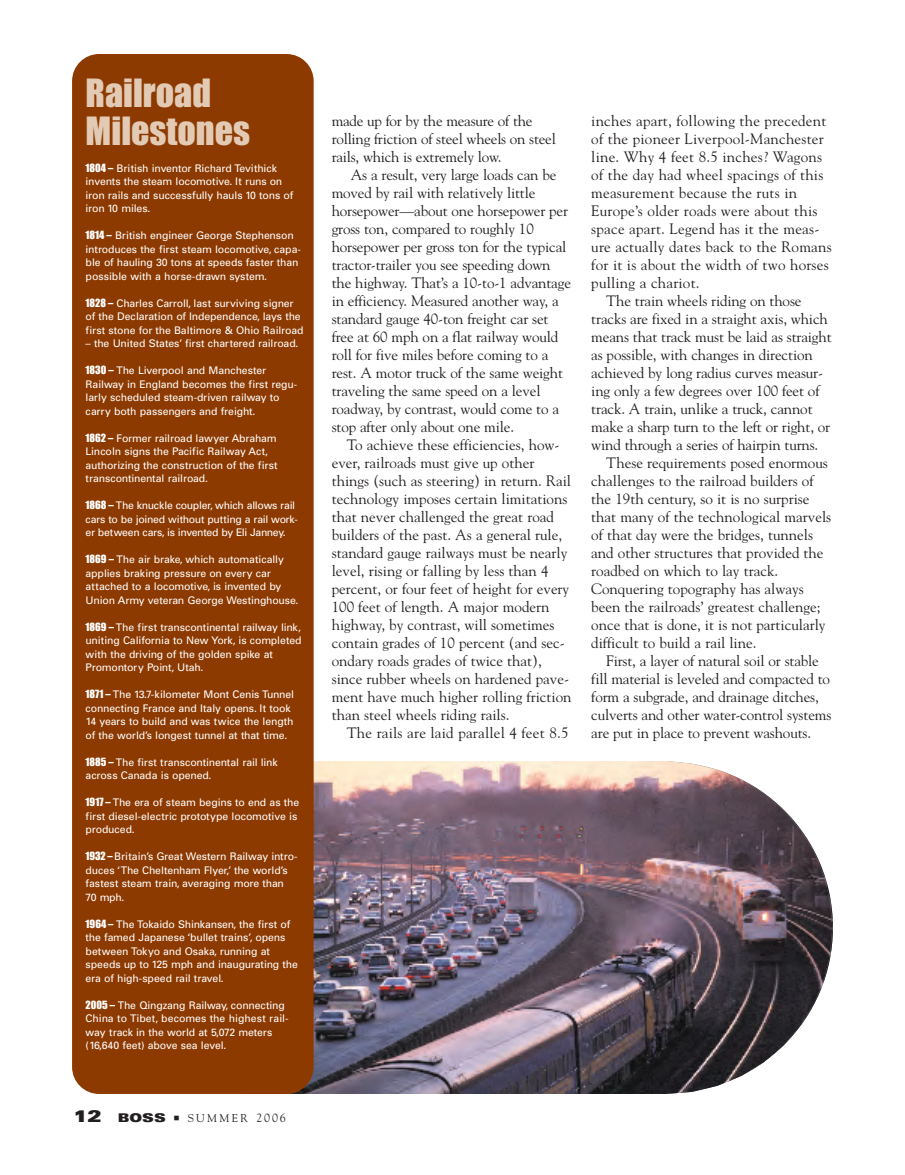
<style>
.page{position:relative;width:905px;height:1175px;background:#fff}
.page>*{position:absolute;margin:0;border:0;box-sizing:border-box;transform-origin:0 0}
.t1{font:36px/37.5px "Impact";color:#e3cab5}
.t2{font:15px/18px "Goudy";color:#231f20}
.t3{font:900 expanded 12px "Univers";color:#231f20}
.t4{font:11.25px "Goudy";letter-spacing:.2em;color:#231f20}
.t5{font:10.5px/13.5px "Univers";letter-spacing:-.015em;color:#fff}
.s1{font-family:"Impact"}
.s2{font-size:16.5px}
.s3{font-size:12px}
</style>
<div class="page">
<img style="left:291px;top:761px;width:541px;height:333px">
<div style="left:72px;top:54px;width:241px;height:1040px;background:#8d3a00;border-radius:27px"></div>
<h1 class="t1" style="left:86px;top:76px;width:166px">Railroad<br>Milestones</h1>
<p class="t5" style="left:86px;top:162px;width:209px"><span class="s1">1804 –</span> British inventor Richard Tevithick invents the steam locomotive. It runs on iron rails and successfully hauls 10 tons of iron 10 miles.</p>
<p class="t5" style="left:86px;top:229px;width:217px"><span class="s1">1814 –</span> British engineer George Stephenson introduces the first steam locomotive, capa&shy;ble of hauling 30 tons at speeds faster than possible with a horse-drawn system.</p>
<p class="t5" style="left:86px;top:297px;width:219px"><span class="s1">1828 –</span> Charles Carroll, last surviving signer of the Declaration of Independence, lays the first stone for the Baltimore &amp; Ohio Railroad</p>
<p class="t5" style="left:86px;top:337px;width:214px">– the United States’ first chartered railroad.</p>
<p class="t5" style="left:86px;top:364px;width:213px"><span class="s1">1830 –</span> The Liverpool and Manchester Railway in England becomes the first regu&shy;larly scheduled steam-driven railway to carry both passengers and freight.</p>
<p class="t5" style="left:86px;top:432px;width:193px"><span class="s1">1862 –</span> Former railroad lawyer Abraham Lincoln signs the Pacific Railway Act, authorizing the construction of the first transcontinental railroad.</p>
<p class="t5" style="left:86px;top:499px;width:214px"><span class="s1">1868 –</span> The knuckle coupler, which allows rail cars to be joined without putting a rail work&shy;er between cars, is invented by Eli Janney.</p>
<p class="t5" style="left:86px;top:553px;width:214px"><span class="s1">1869 –</span> The air brake, which automatically applies braking pressure on every car attached to a locomotive, is invented by Union Army veteran George Westinghouse.</p>
<p class="t5" style="left:86px;top:621px;width:217px"><span class="s1">1869 –</span> The first transcontinental railway link, uniting California to New York, is completed with the driving of the golden spike at Promontory Point, Utah.</p>
<p class="t5" style="left:86px;top:688px;width:210px"><span class="s1">1871 –</span> The 13.7-kilometer Mont Cenis Tunnel connecting France and Italy opens. It took 14 years to build and was twice the length of the world’s longest tunnel at that time.</p>
<p class="t5" style="left:86px;top:756px;width:193px"><span class="s1">1885 –</span> The first transcontinental rail link across Canada is opened.</p>
<p class="t5" style="left:86px;top:796px;width:215px"><span class="s1">1917 –</span> The era of steam begins to end as the first diesel-electric prototype locomotive is produced.</p>
<p class="t5" style="left:86px;top:850px;width:213px"><span class="s1">1932 –</span> Britain’s Great Western Railway intro&shy;duces ‘The Cheltenham Flyer,’ the world’s fastest steam train, averaging more than<br>70 mph.</p>
<p class="t5" style="left:86px;top:918px;width:214px"><span class="s1">1964 –</span> The Tokaido Shinkansen, the first of the famed Japanese ‘bullet trains’, opens between Tokyo and Osaka, running at speeds up to 125 mph and inaugurating the era of high-speed rail travel.</p>
<p class="t5" style="left:86px;top:999px;width:204px"><span class="s1">2005 –</span> The Qingzang Railway, connecting China to Tibet, becomes the highest rail&shy;way track in the world at 5,072 meters (16,640 feet) above sea level.</p>
<p class="t3" style="left:74px;top:1113px;width:94px"><span class="s2">12</span> BOSS</p>
<p class="t4" style="left:188px;top:1111px;width:100px">SUMMER <span class="s3">2006</span></p>
<p class="t2" style="left:332px;top:112px;width:226px">made up for by the measure of the rolling friction of steel wheels on steel rails, which is extremely low.</p>
<p class="t2" style="left:332px;top:166px;width:241px;text-indent:19px">As a result, very large loads can be moved by rail with relatively little horsepower—about one horsepower per gross ton, compared to roughly 10 horsepower per gross ton for the typical tractor-trailer you see speeding down the highway. That’s a 10-to-1 advantage in efficiency. Measured another way, a standard gauge 40-ton freight car set free at 60 mph on a flat railway would roll for five miles before coming to a rest. A motor truck of the same weight traveling the same speed on a level roadway, by contrast, would come to a stop after only about one mile.</p>
<p class="t2" style="left:332px;top:436px;width:241px;text-indent:15px">To achieve these efficiencies, how&shy;ever, railroads must give up other things (such as steering) in return. Rail technology imposes certain limitations that never challenged the great road builders of the past. As a general rule, standard gauge railways must be nearly level, rising or falling by less than 4 percent, or four feet of height for every 100 feet of length. A major modern highway, by contrast, will sometimes contain grades of 10 percent (and sec&shy;ondary roads grades of twice that), since rubber wheels on hardened pave&shy;ment have much higher rolling friction than steel wheels riding rails.</p>
<p class="t2" style="left:347px;top:724px;width:223px">The rails are laid parallel 4 feet 8.5</p>
<p class="t2" style="left:591px;top:112px;width:236px">inches apart, following the precedent</p>
<p class="t2" style="left:591px;top:130px;width:234px">of the pioneer Liverpool-Manchester</p>
<p class="t2" style="left:591px;top:148px;width:232px">line. Why 4 feet 8.5 inches? Wagons</p>
<p class="t2" style="left:591px;top:166px;width:233px">of the day had wheel spacings of this</p>
<p class="t2" style="left:591px;top:184px;width:207px">measurement because the ruts in</p>
<p class="t2" style="left:591px;top:202px;width:227px">Europe’s older roads were about this</p>
<p class="t2" style="left:591px;top:220px;width:229px">space apart. Legend has it the meas-</p>
<p class="t2" style="left:591px;top:238px;width:242px">ure actually dates back to the Romans</p>
<p class="t2" style="left:591px;top:256px;width:239px">for it is about the width of two horses</p>
<p class="t2" style="left:591px;top:274px;width:110px">pulling a chariot.</p>
<p class="t2" style="left:606px;top:292px;width:197px">The train wheels riding on those</p>
<p class="t2" style="left:591px;top:310px;width:238px">tracks are fixed in a straight axis, which</p>
<p class="t2" style="left:591px;top:328px;width:242px">means that track must be laid as straight</p>
<p class="t2" style="left:591px;top:346px;width:223px">as possible, with changes in direction</p>
<p class="t2" style="left:591px;top:364px;width:233px">achieved by long radius curves measur-</p>
<p class="t2" style="left:591px;top:382px;width:230px">ing only a few degrees over 100 feet of</p>
<p class="t2" style="left:591px;top:400px;width:223px">track. A train, unlike a truck, cannot</p>
<p class="t2" style="left:591px;top:418px;width:240px">make a sharp turn to the left or right, or</p>
<p class="t2" style="left:591px;top:436px;width:228px">wind through a series of hairpin turns.</p>
<p class="t2" style="left:606px;top:454px;width:223px">These requirements posed enormous</p>
<p class="t2" style="left:591px;top:472px;width:224px">challenges to the railroad builders of</p>
<p class="t2" style="left:591px;top:490px;width:220px">the 19th century, so it is no surprise</p>
<p class="t2" style="left:591px;top:508px;width:241px">that many of the technological marvels</p>
<p class="t2" style="left:591px;top:526px;width:223px">of that day were the bridges, tunnels</p>
<p class="t2" style="left:591px;top:544px;width:234px">and other structures that provided the</p>
<p class="t2" style="left:591px;top:562px;width:188px">roadbed on which to lay track.</p>
<p class="t2" style="left:591px;top:580px;width:214px">Conquering topography has always</p>
<p class="t2" style="left:591px;top:598px;width:231px">been the railroads’ greatest challenge;</p>
<p class="t2" style="left:591px;top:616px;width:236px">once that is done, it is not particularly</p>
<p class="t2" style="left:591px;top:634px;width:167px">difficult to build a rail line.</p>
<p class="t2" style="left:606px;top:652px;width:214px">First, a layer of natural soil or stable</p>
<p class="t2" style="left:591px;top:670px;width:240px">fill material is leveled and compacted to</p>
<p class="t2" style="left:591px;top:688px;width:229px">form a subgrade, and drainage ditches,</p>
<p class="t2" style="left:591px;top:706px;width:241px">culverts and other water-control systems</p>
<p class="t2" style="left:591px;top:724px;width:221px">are put in place to prevent washouts.</p>
</div>
